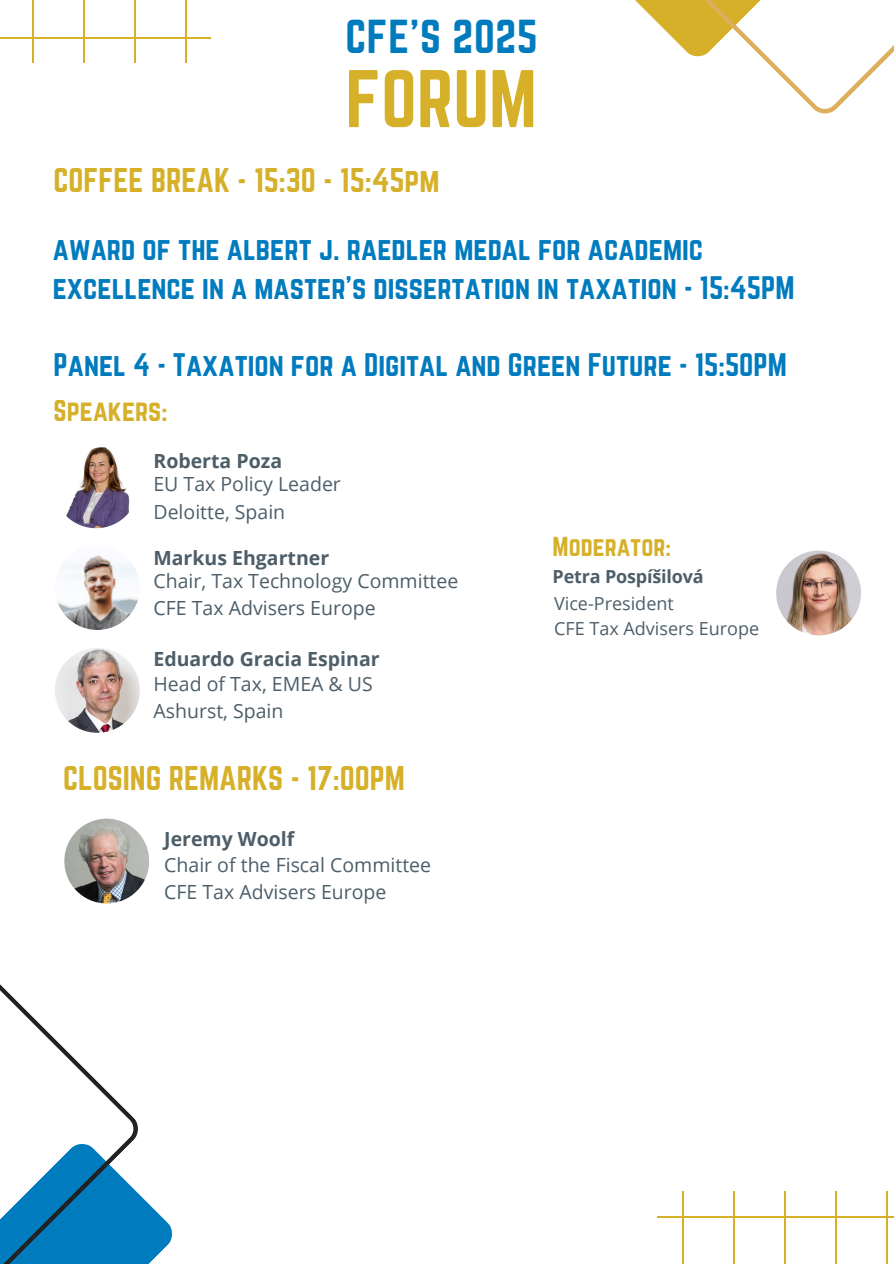
<style>
.page{position:relative;width:894px;height:1264px;background:#fff}
.page>*{position:absolute;margin:0;border:0;box-sizing:border-box;transform-origin:0 0}
.t1{font:71.25px "Norwester";color:#d6b029}
.t2{font:41.7px "Norwester";letter-spacing:.015em;color:#007bbe}
.t3{font:30px "Norwester";color:#d6b029}
.t4{font:28.5px/39.3px "Norwester";color:#007bbe}
.t5{font:26.25px "Norwester";color:#d6b029}
.t6{font:24px "Norwester";color:#d6b029}
.t7{font:19.5px "Open Sans";color:#4d5e69}
.t8{font:700 19.5px "Open Sans";color:#4d5e69}
.t9{font:18px "Open Sans";color:#4d5e69}
.t10{font:700 18px "Open Sans";letter-spacing:-.01em;color:#4d5e69}
</style>
<div class="page">
<svg style="left:635px;top:0;width:258px;height:114px"></svg>
<hr style="left:185px;top:0;width:1px;height:63px;background:#d6b029">
<hr style="left:134px;top:0;width:1px;height:63px;background:#d6b029">
<hr style="left:83px;top:0;width:1px;height:63px;background:#d6b029">
<hr style="left:32px;top:0;width:1px;height:63px;background:#d6b029">
<hr style="left:0;top:37px;width:211px;height:1px;background:#d6b029">
<img style="left:54px;top:443px;width:84px;height:85px;border-radius:50%">
<img style="left:55px;top:545px;width:85px;height:85px;border-radius:50%">
<img style="left:55px;top:648px;width:85px;height:84px;border-radius:50%">
<img style="left:776px;top:550px;width:84px;height:85px;border-radius:50%">
<img style="left:64px;top:818px;width:85px;height:85px;border-radius:50%">
<svg style="left:0;top:984px;width:172px;height:279px"></svg>
<hr style="left:886px;top:1191px;width:1px;height:72px;background:#d6b029">
<hr style="left:835px;top:1191px;width:1px;height:72px;background:#d6b029">
<hr style="left:784px;top:1191px;width:1px;height:72px;background:#d6b029">
<hr style="left:733px;top:1191px;width:1px;height:72px;background:#d6b029">
<hr style="left:682px;top:1191px;width:1px;height:72px;background:#d6b029">
<hr style="left:657px;top:1216px;width:236px;height:1px;background:#d6b029">
<p class="t2" style="left:345px;top:11px;width:194px">CFE’S 2025</p>
<h2 class="t1" style="left:345px;top:56px;width:193px">FORUM</h2>
<h6 class="t3" style="left:54px;top:162px;width:387px">COFFEE BREAK - 15:30 - 15:45pm</h6>
<p class="t4" style="left:53px;top:229px;width:743px">award of the albert j. raedler medal for academic excellence in a master's dissertation in taxation - 15:45PM</p>
<h6 class="t4" style="left:54px;top:344px;width:734px">Panel 4 - Taxation for a Digital and Green Future - 15:50PM</h6>
<h4 class="t5" style="left:54px;top:394px;width:115px">Speakers:</h4>
<h5 class="t8" style="left:153px;top:447px;width:130px">Roberta Poza</h5>
<h6 class="t7" style="left:153px;top:470px;width:189px">EU Tax Policy Leader</h6>
<p class="t7" style="left:153px;top:497px;width:133px">Deloitte, Spain</p>
<p class="t8" style="left:153px;top:544px;width:177px">Markus Ehgartner</p>
<p class="t7" style="left:153px;top:567px;width:306px">Chair, Tax Technology Committee</p>
<h5 class="t7" style="left:153px;top:594px;width:224px">CFE Tax Advisers Europe</h5>
<p class="t8" style="left:153px;top:645px;width:228px">Eduardo Gracia Espinar</p>
<h6 class="t7" style="left:153px;top:670px;width:221px">Head of Tax, EMEA &amp; US</h6>
<p class="t7" style="left:153px;top:697px;width:131px">Ashurst, Spain</p>
<h6 class="t3" style="left:63px;top:760px;width:343px">CLOSING REMARKS - 17:00PM</h6>
<p class="t8" style="left:164px;top:825px;width:132px">Jeremy Woolf</p>
<p class="t7" style="left:164px;top:850px;width:268px">Chair of the Fiscal Committee</p>
<h3 class="t7" style="left:164px;top:877px;width:224px">CFE Tax Advisers Europe</h3>
<p class="t6" style="left:552px;top:531px;width:120px">Moderator:</p>
<p class="t10" style="left:552px;top:563px;width:153px">Petra Pospíšilová</p>
<p class="t9" style="left:554px;top:591px;width:121px">Vice-President</p>
<p class="t9" style="left:554px;top:616px;width:206px">CFE Tax Advisers Europe</p>
</div>
